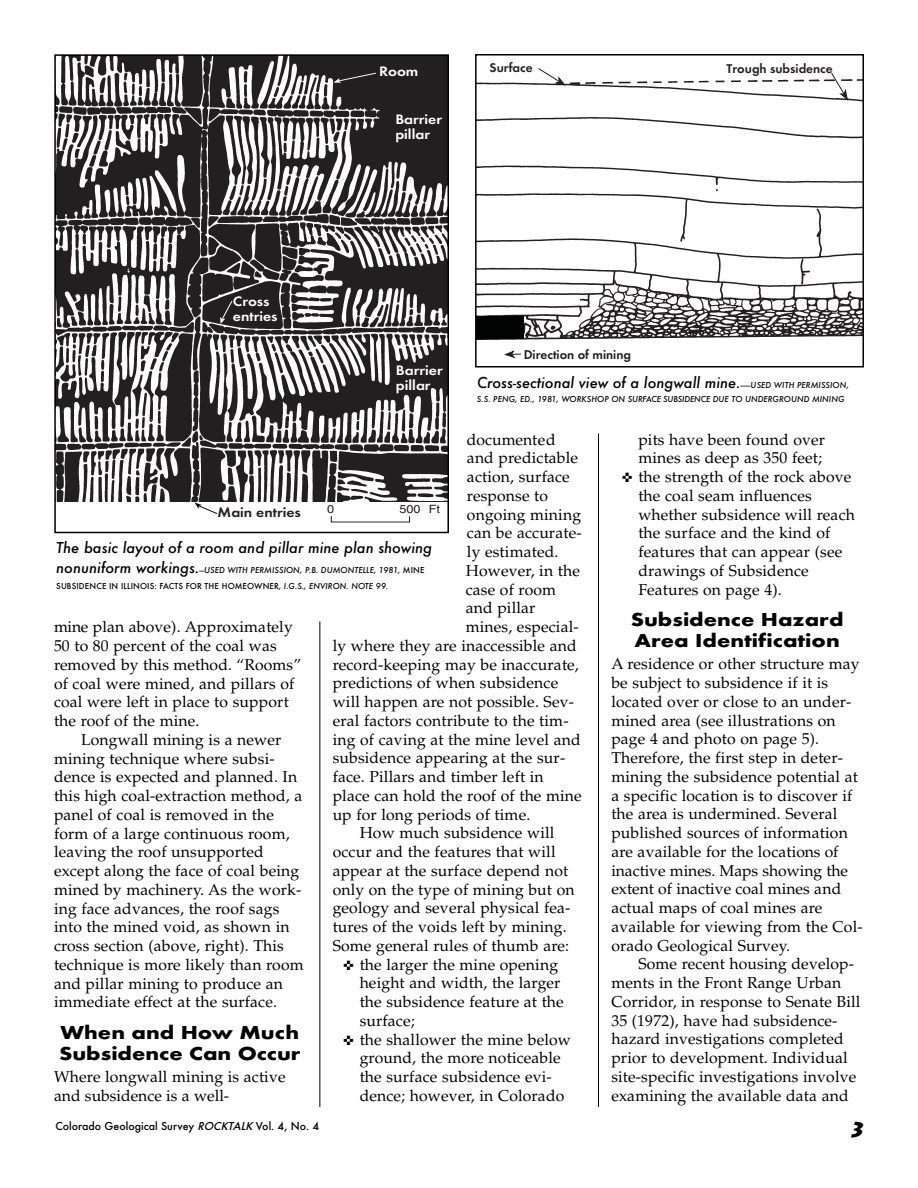
<style>
.page{position:relative;width:918px;height:1188px;background:#fff}
.page>*{position:absolute;margin:0;border:0;box-sizing:border-box;transform-origin:0 0}
.t1{font:italic 900 21px "Lithos";color:#000}
.t2{font:700 19.5px/21px "Futura T";color:#000;scale:1.2 1}
.t3{font:italic 500 16.5px "Futura T";color:#000}
.t4{font:15.75px/18.8px "Palatino";letter-spacing:.01em;color:#000}
.t5{font:600 14.25px/14.2px "Futura T";color:#fff;scale:1.11 1}
.t6{font:600 14.25px "Futura T";color:#231f20;scale:1.11 1}
.t7{font:600 13.2px "Futura T";color:#231f20}
.t8{font:500 12px "Futura T";color:#000}
.t9{font:11.4px "Helvetica";color:#231f20;scale:1.11 1}
.t10{font:italic 500 9px/16.5px "Futura T";letter-spacing:.01em;color:#000}
.s1{font-size:9px}
.s2{font-size:16.5px}
.s3{font-style:normal}
.s4{font-style:italic}
</style>
<div class="page">
<hr style="left:598px;top:433px;width:1px;height:674px;background:#000">
<hr style="left:320px;top:621px;width:1px;height:486px;background:#000">
<img style="left:57px;top:57px;width:389px;height:445px">
<svg style="left:334px;top:72px;width:43px;height:11px"></svg>
<svg style="left:220px;top:300px;width:13px;height:24px"></svg>
<svg style="left:195px;top:503px;width:23px;height:11px"></svg>
<div style="left:54px;top:54px;width:395px;height:479px;border:2px solid #000"></div>
<img style="left:478px;top:79px;width:383px;height:260px">
<svg style="left:538px;top:68px;width:28px;height:18px"></svg>
<svg style="left:504px;top:350px;width:17px;height:8px"></svg>
<svg style="left:831px;top:73px;width:17px;height:28px"></svg>
<div style="left:477px;top:316px;width:47px;height:23px;background:#020404"></div>
<div style="left:475px;top:54px;width:389px;height:314px;border:2px solid #000"></div>
<p class="t5" style="left:233px;top:295px;width:42px">Cross entries</p>
<p class="t5" style="left:379px;top:65px;width:37px">Room</p>
<p class="t5" style="left:395px;top:113px;width:44px">Barrier pillar</p>
<p class="t7" style="left:490px;top:62px;width:45px">Surface</p>
<p class="t7" style="left:727px;top:63px;width:108px">Trough subsidence</p>
<p class="t5" style="left:396px;top:364px;width:44px">Barrier pillar</p>
<p class="t7" style="left:524px;top:349px;width:109px">Direction of mining</p>
<p class="t3" style="left:477px;top:375px;width:373px">Cross-sectional view of a longwall mine.<span class="s1">——USED WITH PERMISSION,</span></p>
<p class="t10" style="left:477px;top:392px;width:369px">S.S. PENG, ED., 1981, WORKSHOP ON SURFACE SUBSIDENCE DUE TO UNDERGROUND MINING</p>
<p class="t4" style="left:467px;top:431px;width:90px">documented</p>
<p class="t4" style="left:467px;top:450px;width:113px">and predictable</p>
<p class="t4" style="left:467px;top:469px;width:104px">action, surface</p>
<p class="t4" style="left:467px;top:488px;width:83px">response to</p>
<p class="t4" style="left:467px;top:506px;width:116px">ongoing mining</p>
<p class="t4" style="left:467px;top:525px;width:116px">can be accurate-</p>
<p class="t4" style="left:467px;top:544px;width:93px">ly estimated.</p>
<p class="t4" style="left:466px;top:563px;width:116px">However, in the</p>
<p class="t4" style="left:466px;top:581px;width:92px">case of room</p>
<p class="t4" style="left:466px;top:600px;width:71px">and pillar</p>
<p class="t4" style="left:466px;top:619px;width:114px">mines, especial-</p>
<p class="t4" style="left:333px;top:638px;width:245px">ly where they are inaccessible and</p>
<p class="t4" style="left:333px;top:656px;width:248px">record-keeping may be inaccurate,</p>
<p class="t4" style="left:333px;top:675px;width:227px">predictions of when subsidence</p>
<p class="t4" style="left:333px;top:694px;width:243px">will happen are not possible. Sev-</p>
<p class="t4" style="left:333px;top:713px;width:237px">eral factors contribute to the tim-</p>
<p class="t4" style="left:333px;top:731px;width:250px">ing of caving at the mine level and</p>
<p class="t4" style="left:333px;top:750px;width:234px">subsidence appearing at the sur-</p>
<p class="t4" style="left:333px;top:769px;width:213px">face. Pillars and timber left in</p>
<p class="t4" style="left:333px;top:788px;width:251px">place can hold the roof of the mine</p>
<p class="t4" style="left:333px;top:806px;width:199px">up for long periods of time.</p>
<p class="t4" style="left:360px;top:825px;width:196px">How much subsidence will</p>
<p class="t4" style="left:333px;top:844px;width:224px">occur and the features that will</p>
<p class="t4" style="left:333px;top:863px;width:237px">appear at the surface depend not</p>
<p class="t4" style="left:333px;top:881px;width:244px">only on the type of mining but on</p>
<p class="t4" style="left:333px;top:900px;width:239px">geology and several physical fea-</p>
<p class="t4" style="left:333px;top:919px;width:236px">tures of the voids left by mining.</p>
<p class="t4" style="left:333px;top:938px;width:238px">Some general rules of thumb are:</p>
<p class="t4" style="left:343px;top:956px;width:216px">✜ the larger the mine opening</p>
<p class="t4" style="left:360px;top:975px;width:202px">height and width, the larger</p>
<p class="t4" style="left:360px;top:994px;width:206px">the subsidence feature at the</p>
<p class="t4" style="left:360px;top:1013px;width:57px">surface;</p>
<p class="t4" style="left:343px;top:1031px;width:229px">✜ the shallower the mine below</p>
<p class="t4" style="left:360px;top:1050px;width:203px">ground, the more noticeable</p>
<p class="t4" style="left:360px;top:1069px;width:194px">the surface subsidence evi-</p>
<p class="t4" style="left:360px;top:1088px;width:206px">dence; however, in Colorado</p>
<p class="t9" style="left:327px;top:504px;width:8px">0</p>
<p class="t9" style="left:399px;top:504px;width:38px">500 Ft</p>
<p class="t3" style="left:56px;top:540px;width:377px">The basic layout of a room and pillar mine plan showing</p>
<p class="t10" style="left:56px;top:562px;width:370px"><span class="s2">nonuniform workings.</span>—USED WITH PERMISSION, P.B. DUMONTELLE, 1981, <span class="s3">MINE<br>SUBSIDENCE IN ILLINOIS: FACTS FOR THE HOMEOWNER</span>, I.G.S., ENVIRON. NOTE 99.</p>
<p class="t6" style="left:218px;top:506px;width:77px">Main entries</p>
<p class="t4" style="left:54px;top:619px;width:249px">mine plan above). Approximately<br>50 to 80 percent of the coal was removed by this method. “Rooms” of coal were mined, and pillars of coal were left in place to support the roof of the mine.</p>
<p class="t4" style="left:54px;top:732px;width:251px;text-indent:27px">Longwall mining is a newer mining technique where subsi&shy;dence is expected and planned. In this high coal-extraction method, a panel of coal is removed in the form of a large continuous room, leaving the roof unsupported except along the face of coal being mined by machinery. As the work&shy;ing face advances, the roof sags into the mined void, as shown in cross section (above, right). This technique is more likely than room and pillar mining to produce an immediate effect at the surface.</p>
<p class="t2" style="left:59px;top:1024px;width:203px">When and How Much<br>Subsidence Can Occur</p>
<p class="t4" style="left:54px;top:1069px;width:233px">Where longwall mining is active and subsidence is a well-</p>
<p class="t4" style="left:638px;top:431px;width:188px">pits have been found over</p>
<p class="t4" style="left:638px;top:450px;width:185px">mines as deep as 350 feet;</p>
<p class="t4" style="left:622px;top:469px;width:231px">✜ the strength of the rock above</p>
<p class="t4" style="left:638px;top:488px;width:175px">the coal seam influences</p>
<p class="t4" style="left:638px;top:506px;width:218px">whether subsidence will reach</p>
<p class="t4" style="left:638px;top:525px;width:194px">the surface and the kind of</p>
<p class="t4" style="left:638px;top:544px;width:205px">features that can appear (see</p>
<p class="t4" style="left:638px;top:563px;width:172px">drawings of Subsidence</p>
<p class="t4" style="left:638px;top:581px;width:145px">Features on page 4).</p>
<p class="t2" style="left:631px;top:611px;width:179px">Subsidence Hazard<br>Area Identification</p>
<p class="t4" style="left:611px;top:656px;width:253px">A residence or other structure may be subject to subsidence if it is located over or close to an under&shy;mined area (see illustrations on page 4 and photo on page 5).<br>Therefore, the first step in deter&shy;mining the subsidence potential at a specific location is to discover if the area is undermined. Several published sources of information are available for the locations of inactive mines. Maps showing the extent of inactive coal mines and actual maps of coal mines are available for viewing from the Col&shy;orado Geological Survey.</p>
<p class="t4" style="left:611px;top:956px;width:251px;text-indent:27px">Some recent housing develop&shy;ments in the Front Range Urban Corridor, in response to Senate Bill 35 (1972), have had subsidence&shy;hazard investigations completed prior to development. Individual site-specific investigations involve examining the available data and</p>
<p class="t8" style="left:56px;top:1121px;width:265px">Colorado Geological Survey <span class="s4">ROCKTALK</span>Vol. 4, No. 4</p>
<h1 class="t1" style="left:850px;top:1117px;width:17px">3</h1>
</div>
